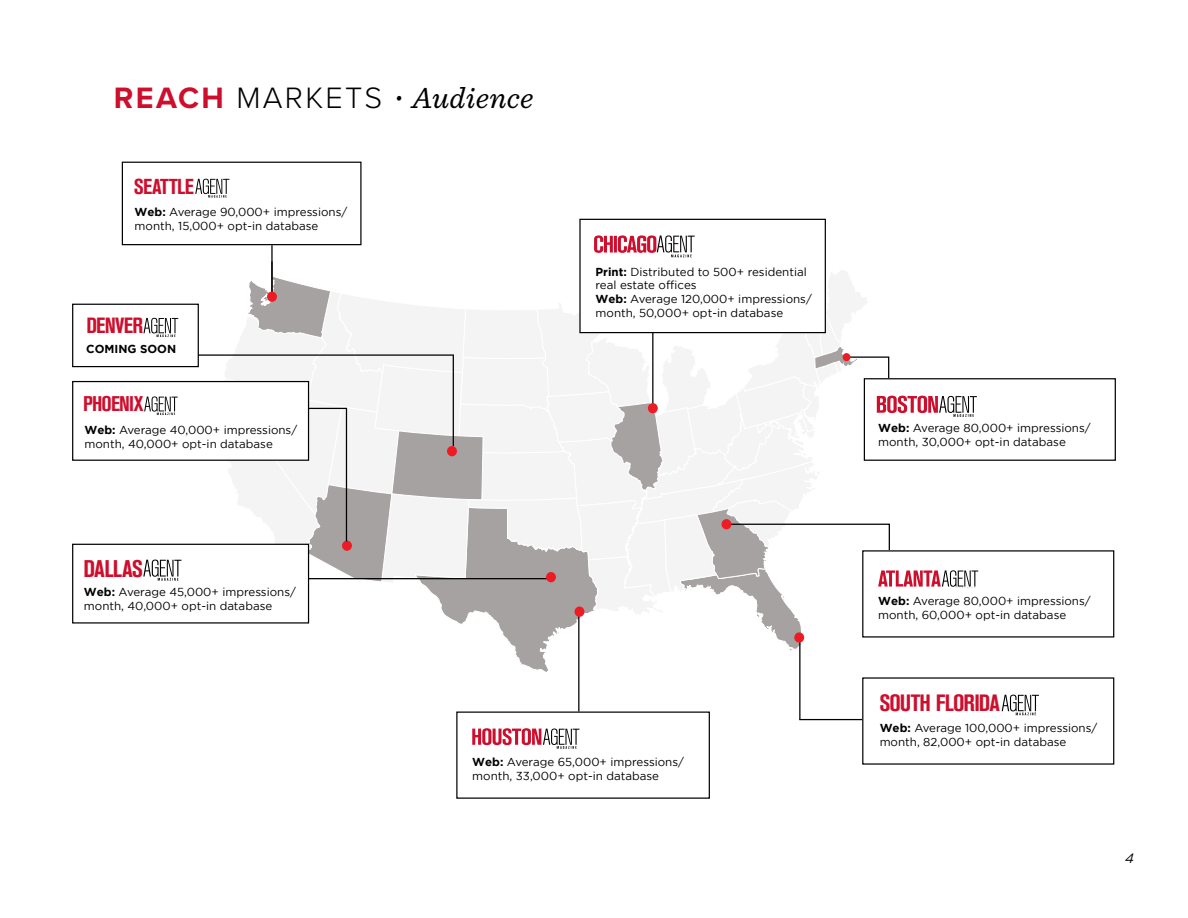
<style>
.page{position:relative;width:1188px;height:918px;background:#fff}
.page>*{position:absolute;margin:0;border:0;box-sizing:border-box;transform-origin:0 0}
.t1{font:italic 30.6px "Sentinel";letter-spacing:.01em;color:#000}
.t2{font:700 condensed 23.85px "Akzidenz Grotesk BE";letter-spacing:-.025em;color:#ce0e2d}
.t3{font:700 condensed 23.4px "Akzidenz Grotesk BE";letter-spacing:-.03em;color:#ce0e2d}
.t4{font:700 condensed 21.9px "Akzidenz Grotesk BE";letter-spacing:-.03em;color:#ce0e2d}
.t5{font:700 condensed 21.45px "Akzidenz Grotesk BE";letter-spacing:-.025em;color:#ce0e2d}
.t6{font:700 condensed 21px "Akzidenz Grotesk BE";letter-spacing:-.04em;color:#ce0e2d}
.t7{font:italic 13.5px "Gotham";color:#000}
.t8{font:11.55px/14px "Gotham";color:#000}
.t9{font:700 11.55px "Gotham";color:#000}
.s1{font-family:"Proxima Nova";font-weight:700;font-style:normal;color:#ce0e2d}
.s2{font-family:"Proxima Nova";font-weight:300;font-style:normal}
.s3{font-weight:600}
.s4{font-weight:700}
</style>
<div class="page">
<div style="left:579px;top:219px;width:247px;height:114px;border:1px solid #000"></div>
<svg style="left:594px;top:235px;width:101px;height:22px"></svg>
<div style="left:864px;top:378px;width:252px;height:83px;border:1px solid #000"></div>
<svg style="left:472px;top:728px;width:107px;height:21px"></svg>
<svg style="left:214px;top:263px;width:764px;height:411px"></svg>
<div style="left:342px;top:541px;width:10px;height:10px;background:#ed1c24;border-radius:50%"></div>
<div style="left:447px;top:446px;width:10px;height:10px;background:#ed1c24;border-radius:50%"></div>
<div style="left:546px;top:572px;width:10px;height:10px;background:#ed1c24;border-radius:50%"></div>
<hr style="left:186px;top:354px;width:268px;height:2px;background:#000">
<div style="left:73px;top:304px;width:125px;height:63px;background:#fff"></div>
<div style="left:72px;top:304px;width:127px;height:63px;border:1px solid #000"></div>
<hr style="left:453px;top:355px;width:1px;height:91px;background:#000">
<hr style="left:186px;top:408px;width:161px;height:1px;background:#000">
<div style="left:73px;top:382px;width:236px;height:78px;background:#fff"></div>
<div style="left:72px;top:381px;width:237px;height:80px;border:1px solid #000"></div>
<hr style="left:346px;top:408px;width:1px;height:133px;background:#000">
<hr style="left:578px;top:612px;width:1px;height:100px;background:#000">
<hr style="left:799px;top:719px;width:63px;height:1px;background:#000">
<hr style="left:799px;top:638px;width:1px;height:82px;background:#000">
<svg style="left:143px;top:318px;width:35px;height:19px"></svg>
<svg style="left:144px;top:396px;width:34px;height:19px"></svg>
<svg style="left:1002px;top:695px;width:37px;height:20px"></svg>
<div style="left:575px;top:607px;width:9px;height:10px;background:#ed1c24;border-radius:50%"></div>
<div style="left:122px;top:162px;width:240px;height:83px;border:1px solid #000"></div>
<svg style="left:195px;top:179px;width:34px;height:19px"></svg>
<hr style="left:271px;top:245px;width:2px;height:52px;background:#000">
<div style="left:267px;top:292px;width:10px;height:10px;background:#ed1c24;border-radius:50%"></div>
<div style="left:794px;top:632px;width:10px;height:11px;background:#ed1c24;border-radius:50%"></div>
<div style="left:73px;top:544px;width:236px;height:79px;background:#fff"></div>
<div style="left:72px;top:544px;width:237px;height:80px;border:1px solid #000"></div>
<svg style="left:143px;top:560px;width:38px;height:21px"></svg>
<h1 class="t1" style="left:114px;top:74px;width:421px"><span class="s1">REACH</span> <span class="s2">MARKETS</span> <span class="s3">·</span> Audience</h1>
<h3 class="t5" style="left:134px;top:174px;width:62px">SEATTLE</h3>
<p class="t8" style="left:135px;top:205px;width:214px"><span class="s4">Web:</span> Average 90,000+ impressions/ month, 15,000+ opt-in database</p>
<h3 class="t4" style="left:86px;top:313px;width:58px">DENVER</h3>
<p class="t9" style="left:86px;top:343px;width:92px">COMING SOON</p>
<h3 class="t6" style="left:83px;top:392px;width:62px">PHOENIX</h3>
<p class="t8" style="left:84px;top:422px;width:214px"><span class="s4">Web:</span> Average 40,000+ impressions/ month, 40,000+ opt-in database</p>
<h2 class="t2" style="left:83px;top:555px;width:61px">DALLAS</h2>
<p class="t8" style="left:84px;top:585px;width:214px"><span class="s4">Web:</span> Average 45,000+ impressions/ month, 40,000+ opt-in database</p>
<p class="t8" style="left:596px;top:264px;width:218px"><span class="s4">Print:</span> Distributed to 500+ residential real estate offices<br><span class="s4">Web:</span> Average 120,000+ impressions/ month, 50,000+ opt-in database</p>
<p class="t8" style="left:472px;top:755px;width:213px"><span class="s4">Web:</span> Average 65,000+ impressions/ month, 33,000+ opt-in database</p>
<p class="t8" style="left:878px;top:421px;width:214px"><span class="s4">Web:</span> Average 80,000+ impressions/ month, 30,000+ opt-in database</p>
<p class="t8" style="left:878px;top:593px;width:214px"><span class="s4">Web:</span> Average 80,000+ impressions/ month, 60,000+ opt-in database</p>
<h3 class="t3" style="left:879px;top:690px;width:122px">SOUTH FLORIDA</h3>
<p class="t8" style="left:880px;top:720px;width:219px"><span class="s4">Web:</span> Average 100,000+ impressions/ month, 82,000+ opt-in database</p>
<p class="t7" style="left:1125px;top:850px;width:10px">4</p>
</div>
